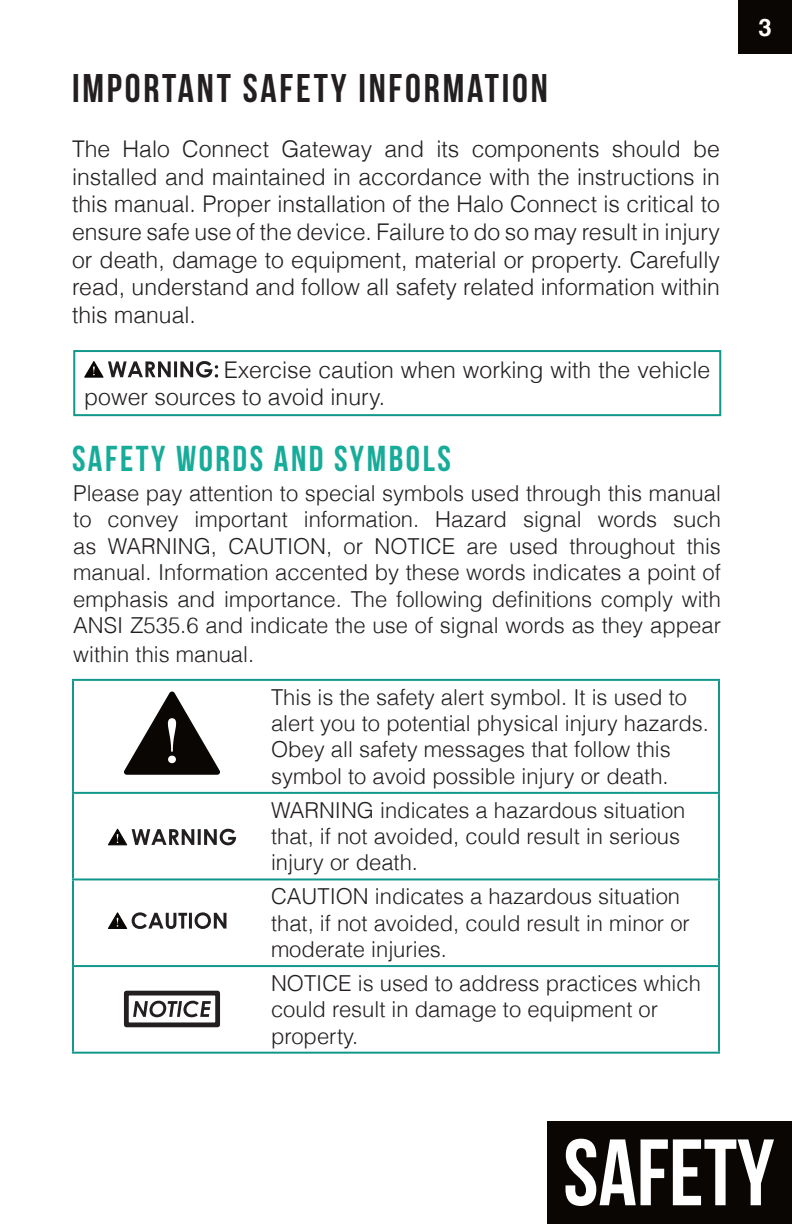
<style>
.page{position:relative;width:792px;height:1224px;background:#fff}
.page>*{position:absolute;margin:0;border:0;box-sizing:border-box;transform-origin:0 0}
.t1{font:40px "Bebas Neue";letter-spacing:.07em;color:#231f20}
.t2{font:36px "Bebas Neue";letter-spacing:.07em;color:#16ac99}
.t3{font:700 24px "Helvetica";color:#fff}
.t4{font:300 23px/27.6px "Helvetica";color:#231f20;text-align:justify}
.t5{font:300 22px/26.4px "Helvetica";color:#231f20}
</style>
<div class="page">
<div style="left:548px;top:1121px;width:244px;height:103px;background:#0a0604"></div>
<svg style="left:566px;top:1139px;width:208px;height:67px"></svg>
<hr style="left:72px;top:679px;width:648px;height:2px;background:#12978b">
<hr style="left:72px;top:681px;width:2px;height:111px;background:#12978b">
<hr style="left:718px;top:681px;width:2px;height:111px;background:#12978b">
<hr style="left:72px;top:792px;width:648px;height:2px;background:#12978b">
<hr style="left:72px;top:794px;width:2px;height:84px;background:#12978b">
<hr style="left:718px;top:794px;width:2px;height:84px;background:#12978b">
<hr style="left:72px;top:878px;width:648px;height:2px;background:#12978b">
<hr style="left:72px;top:880px;width:2px;height:85px;background:#12978b">
<hr style="left:718px;top:880px;width:2px;height:85px;background:#12978b">
<hr style="left:72px;top:965px;width:648px;height:2px;background:#12978b">
<hr style="left:72px;top:967px;width:2px;height:85px;background:#12978b">
<hr style="left:718px;top:967px;width:2px;height:85px;background:#12978b">
<hr style="left:72px;top:1052px;width:648px;height:2px;background:#12978b">
<svg style="left:124px;top:692px;width:96px;height:83px"></svg>
<svg style="left:108px;top:829px;width:128px;height:16px"></svg>
<div style="left:124px;top:991px;width:96px;height:36px;border:5px solid #231f20"></div>
<svg style="left:133px;top:1001px;width:78px;height:16px"></svg>
<svg style="left:108px;top:912px;width:118px;height:17px"></svg>
<div style="left:73px;top:350px;width:648px;height:66px;border:2px solid #12978b"></div>
<svg style="left:84px;top:361px;width:134px;height:17px"></svg>
<div style="left:738px;top:0;width:54px;height:54px;background:#0a0604"></div>
<p class="t1" style="left:72px;top:66px;width:477px">IMPORTANT SAFETY INFORMATION</p>
<p class="t4" style="left:72px;top:134px;width:650px">The Halo Connect Gateway and its components should be installed and maintained in accordance with the instructions in this manual. Proper installation of the Halo Connect is critical to ensure safe use of the device. Failure to do so may result in injury or death, damage to equipment, material or property. Carefully read, understand and follow all safety related information within this manual.</p>
<p class="t4" style="left:84px;top:355px;width:627px;text-indent:139px">Exercise caution when working with the vehicle power sources to avoid inury.</p>
<p class="t2" style="left:72px;top:439px;width:380px">SAFETY WORDS AND SYMBOLS</p>
<p class="t5" style="left:73px;top:479px;width:649px;text-align:justify">Please pay attention to special symbols used through this manual to convey important information. Hazard signal words such as WARNING, CAUTION, or NOTICE are used throughout this manual. Information accented by these words indicates a point of emphasis and importance. The following definitions comply with ANSI Z535.6 and indicate the use of signal words as they appear</p>
<p class="t5" style="left:73px;top:640px;width:182px">within this manual.</p>
<p class="t5" style="left:271px;top:683px;width:440px">This is the safety alert symbol. It is used to alert you to potential physical injury hazards.<br>Obey all safety messages that follow this symbol to avoid possible injury or death.</p>
<p class="t5" style="left:271px;top:796px;width:416px">WARNING indicates a hazardous situation that, if not avoided, could result in serious injury or death.</p>
<p class="t5" style="left:271px;top:882px;width:420px">CAUTION indicates a hazardous situation that, if not avoided, could result in minor or moderate injuries.</p>
<p class="t5" style="left:271px;top:969px;width:431px">NOTICE is used to address practices which could result in damage to equipment or property.</p>
<p class="t3" style="left:758px;top:12px;width:15px">3</p>
</div>
